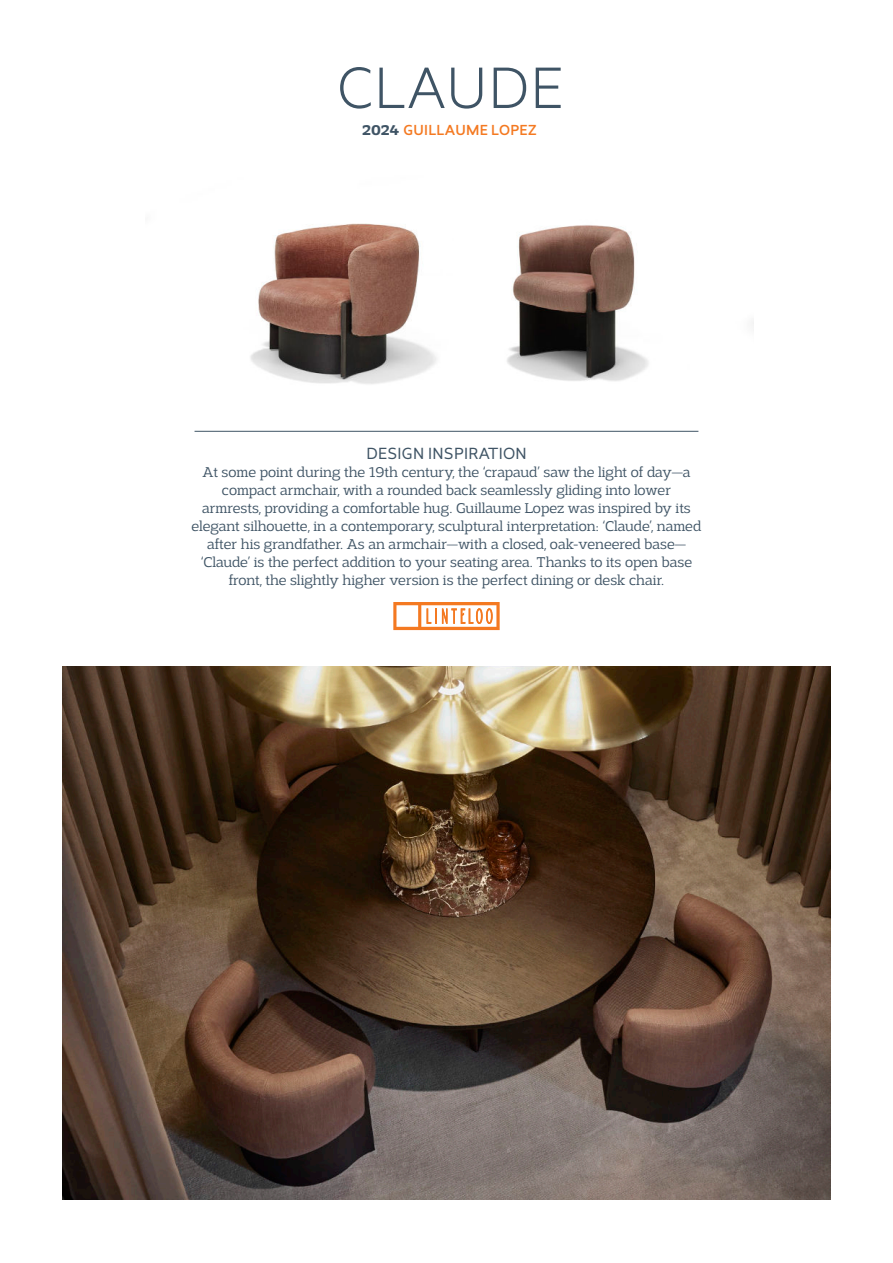
<style>
.page{position:relative;width:893px;height:1263px;background:#fff}
.page>*{position:absolute;margin:0;border:0;box-sizing:border-box;transform-origin:0 0}
.t1{font:300 54px "Revisal";letter-spacing:.02em;color:#3f5465}
.t2{font:300 15px/18px "Adria Slab";color:#3f5465;text-align:center}
.t3{font:15px "Revisal";letter-spacing:.02em;color:#3f5465}
.t4{font:500 13.5px "Revisal";letter-spacing:.02em;color:#f47921}
.s1{font-family:"Adria Slab";font-weight:700;font-size:15px;color:#3f5465}
</style>
<div class="page">
<hr style="left:195px;top:431px;width:503px;height:1px;background:#3f5465">
<svg style="left:393px;top:602px;width:107px;height:28px"></svg>
<img style="left:507px;top:225px;width:246px;height:156px">
<img style="left:250px;top:223px;width:187px;height:161px">
<img style="left:63px;top:666px;width:767px;height:533px">
<h1 class="t1" style="left:337px;top:58px;width:227px">CLAUDE</h1>
<p class="t4" style="left:362px;top:122px;width:176px"><span class="s1">2024</span> GUILLAUME LOPEZ</p>
<p class="t3" style="left:366px;top:445px;width:162px">DESIGN INSPIRATION</p>
<p class="t2" style="left:192px;top:464px;width:511px">At some point during the 19th century, the ‘crapaud’ saw the light of day—a compact armchair, with a rounded back seamlessly gliding into lower armrests, providing a comfortable hug. Guillaume Lopez was inspired by its elegant silhouette, in a contemporary, sculptural interpretation: ‘Claude’, named after his grandfather. As an armchair—with a closed, oak-veneered base— ‘Claude’ is the perfect addition to your seating area. Thanks to its open base front, the slightly higher version is the perfect dining or desk chair.</p>
</div>
